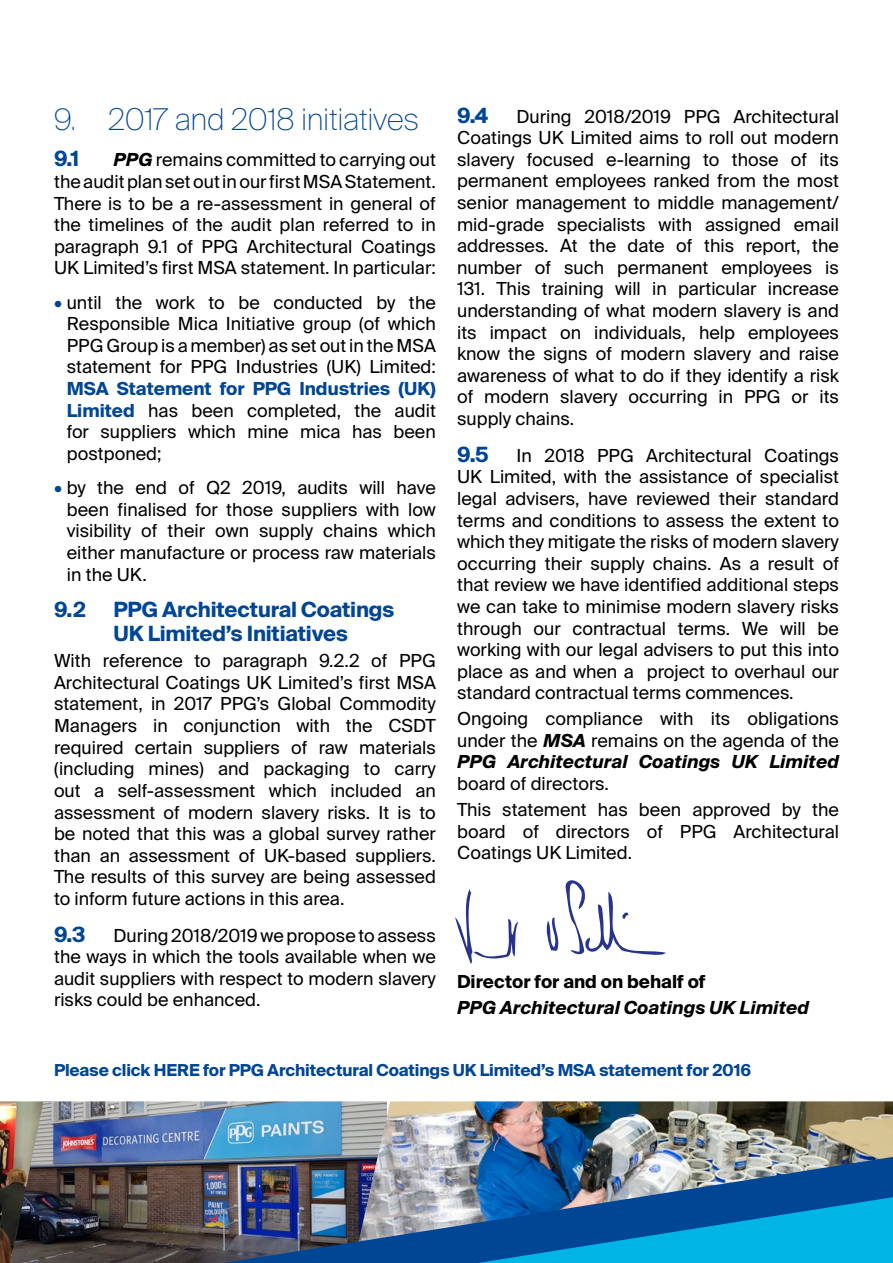
<style>
.page{position:relative;width:893px;height:1263px;background:#fff}
.page>*{position:absolute;margin:0;border:0;box-sizing:border-box;transform-origin:0 0}
.t1{font:100 30px "Suisse Intl";letter-spacing:-.01em;color:#014694}
.t2{font:700 21px/24px "Suisse Intl";letter-spacing:-.01em;color:#014694}
.t3{font:18px/21.6px "Suisse Intl";color:#000;text-align:justify}
.t4{font:italic 700 18px "Suisse Intl";color:#000}
.t5{font:700 18px "Suisse Intl";color:#000}
.t6{font:700 16.5px "Suisse Intl";letter-spacing:-.01em;color:#014694}
.s1{font-weight:700;font-style:italic}
.s2{color:#014694}
.s3{font-weight:700;color:#014694}
</style>
<div class="page">
<img style="left:0;top:1101px;width:11px;height:162px">
<img style="left:11px;top:1101px;width:343px;height:162px">
<img style="left:354px;top:1101px;width:539px;height:56px">
<img style="left:223px;top:1157px;width:670px;height:106px">
<svg style="left:455px;top:880px;width:211px;height:83px"></svg>
<h1 class="t1" style="left:54px;top:102px;width:366px">9. 2017 and 2018 initiatives</h1>
<p class="t2" style="left:54px;top:147px;width:27px">9.1</p>
<p class="t3" style="left:54px;top:149px;width:383px;text-indent:60px"><span class="s1">PPG</span> remains committed to carrying out the audit plan set out in our first MSA Statement.<br>There is to be a re-assessment in general of the timelines of the audit plan referred to in paragraph 9.1 of PPG Architectural Coatings UK Limited’s first MSA statement. In particular:</p>
<p class="t3" style="left:67px;top:292px;width:371px;text-indent:-13px"><span class="s2">•</span> until the work to be conducted by the Responsible Mica Initiative group (of which PPG Group is a member) as set out in the MSA statement for PPG Industries (UK) Limited:</p>
<p class="t3" style="left:67px;top:378px;width:371px"><span class="s3">MSA Statement for PPG Industries (UK)<br>Limited</span> has been completed, the audit for suppliers which mine mica has been postponed;</p>
<p class="t3" style="left:67px;top:477px;width:371px;text-indent:-13px"><span class="s2">•</span> by the end of Q2 2019, audits will have been finalised for those suppliers with low visibility of their own supply chains which either manufacture or process raw materials in the UK.</p>
<p class="t2" style="left:54px;top:598px;width:33px">9.2</p>
<p class="t2" style="left:114px;top:598px;width:282px">PPG Architectural Coatings<br>UK Limited’s Initiatives</p>
<p class="t3" style="left:54px;top:650px;width:383px">With reference to paragraph 9.2.2 of PPG Architectural Coatings UK Limited’s first MSA statement, in 2017 PPG’s Global Commodity Managers in conjunction with the CSDT required certain suppliers of raw materials (including mines) and packaging to carry out a self-assessment which included an assessment of modern slavery risks. It is to be noted that this was a global survey rather than an assessment of UK-based suppliers.<br>The results of this survey are being assessed to inform future actions in this area.</p>
<p class="t2" style="left:54px;top:922px;width:33px">9.3</p>
<p class="t3" style="left:54px;top:924px;width:383px;text-indent:60px">During 2018/2019 we propose to assess the ways in which the tools available when we audit suppliers with respect to modern slavery risks could be enhanced.</p>
<p class="t2" style="left:457px;top:103px;width:33px">9.4</p>
<p class="t3" style="left:457px;top:105px;width:383px;text-indent:60px">During 2018/2019 PPG Architectural Coatings UK Limited aims to roll out modern slavery focused e-learning to those of its permanent employees ranked from the most senior management to middle management/ mid-grade specialists with assigned email addresses. At the date of this report, the number of such permanent employees is 131. This training will in particular increase understanding of what modern slavery is and its impact on individuals, help employees know the signs of modern slavery and raise awareness of what to do if they identify a risk of modern slavery occurring in PPG or its supply chains.</p>
<p class="t2" style="left:457px;top:442px;width:33px">9.5</p>
<p class="t3" style="left:457px;top:445px;width:383px;text-indent:60px">In 2018 PPG Architectural Coatings UK Limited, with the assistance of specialist legal advisers, have reviewed their standard terms and conditions to assess the extent to which they mitigate the risks of modern slavery occurring their supply chains. As a result of that review we have identified additional steps we can take to minimise modern slavery risks through our contractual terms. We will be working with our legal advisers to put this into place as and when a project to overhaul our standard contractual terms commences.</p>
<p class="t3" style="left:457px;top:708px;width:383px">Ongoing compliance with its obligations under the <span class="s1">MSA</span> remains on the agenda of the <span class="s1">PPG Architectural Coatings UK Limited</span></p>
<p class="t3" style="left:457px;top:771px;width:383px;line-height:25.8px">board of directors.<br>This statement has been approved by the</p>
<p class="t3" style="left:457px;top:820px;width:383px">board of directors of PPG Architectural<br>Coatings UK Limited.</p>
<p class="t5" style="left:457px;top:971px;width:250px">Director for and on behalf of</p>
<p class="t4" style="left:457px;top:997px;width:353px">PPG Architectural Coatings UK Limited</p>
<p class="t6" style="left:54px;top:1060px;width:699px">Please click HERE for PPG Architectural Coatings UK Limited’s MSA statement for 2016</p>
</div>
